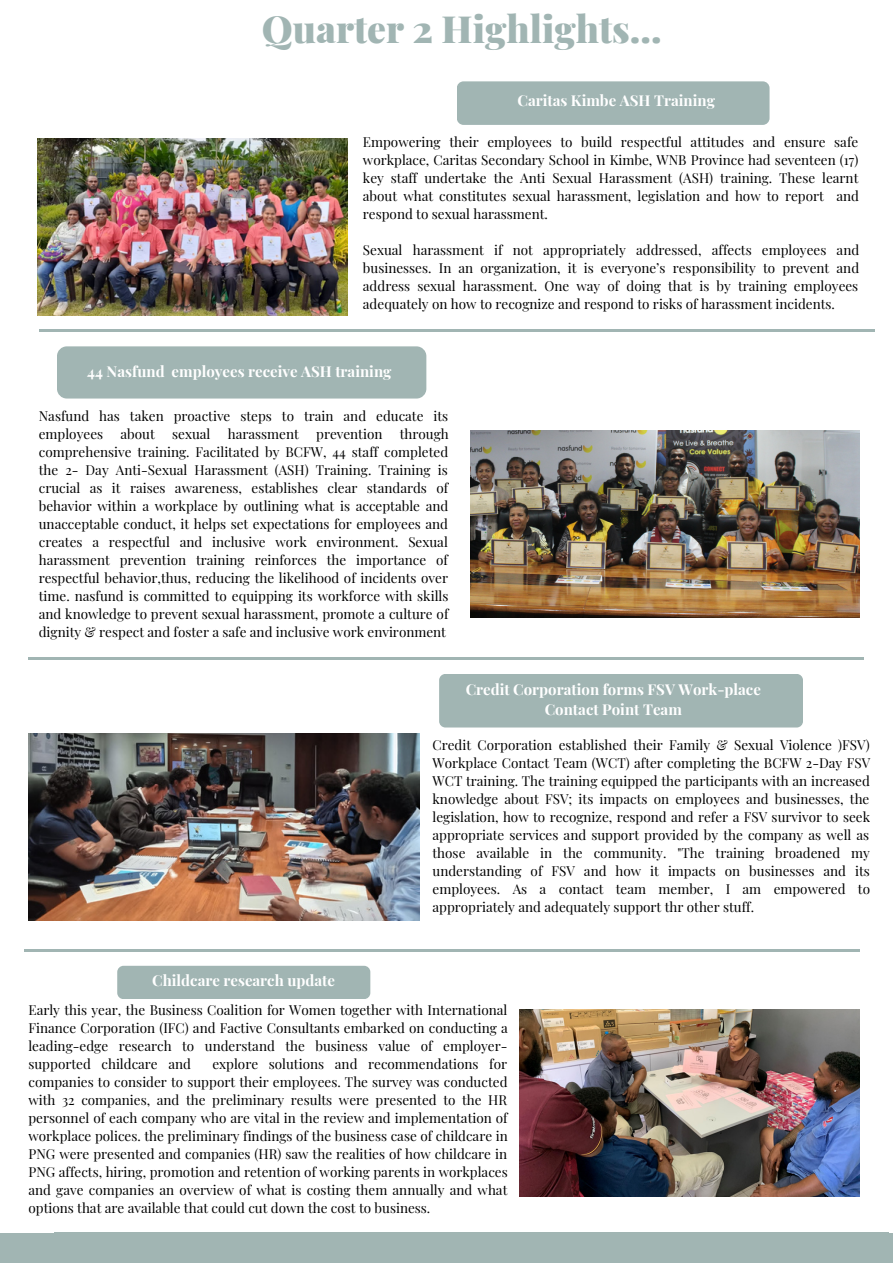
<style>
.page{position:relative;width:893px;height:1264px;background:#fff}
.page>*{position:absolute;margin:0;border:0;box-sizing:border-box;transform-origin:0 0}
.t1{font:900 37.5px "Playfair Display";color:#a1b5b3}
.t2{font:700 15px "Playfair Display";color:#fff}
.t3{font:13.5px/18px "Playfair Display";color:#000;text-align:justify}
</style>
<div class="page">
<div style="left:0;top:1233px;width:892px;height:29px;background:#a1b5b3"></div>
<hr style="left:54px;top:1232px;width:834px;height:1px;background:#a1b5b3">
<hr style="left:24px;top:949px;width:835px;height:3px;background:#a1b5b3">
<hr style="left:39px;top:330px;width:835px;height:2px;background:#a1b5b3">
<hr style="left:28px;top:657px;width:836px;height:2px;background:#a1b5b3">
<div style="left:57px;top:346px;width:369px;height:52px;background:#a1b5b3;border-radius:10px"></div>
<div style="left:439px;top:674px;width:364px;height:53px;background:#a1b5b3;border-radius:6px"></div>
<img style="left:37px;top:139px;width:310px;height:176px">
<div style="left:456px;top:81px;width:313px;height:44px;background:#a1b5b3;border-radius:7px"></div>
<div style="left:117px;top:965px;width:253px;height:34px;background:#a1b5b3;border-radius:6px"></div>
<img style="left:28px;top:733px;width:392px;height:187px">
<img style="left:520px;top:1009px;width:339px;height:187px">
<img style="left:470px;top:430px;width:389px;height:187px">
<p class="t1" style="left:262px;top:2px;width:401px">Quarter 2 Highlights...</p>
<p class="t2" style="left:517px;top:90px;width:199px">Caritas Kimbe ASH Training</p>
<p class="t3" style="left:363px;top:132px;width:497px">Empowering their employees to build respectful attitudes and ensure safe workplace, Caritas Secondary School in Kimbe, WNB Province had seventeen (17) key staff undertake the Anti Sexual Harassment (ASH) training. These learnt about what constitutes sexual harassment, legislation and how to report and respond to sexual harassment.</p>
<p class="t3" style="left:363px;top:240px;width:498px">Sexual harassment if not appropriately addressed, affects employees and businesses. In an organization, it is everyone’s responsibility to prevent and address sexual harassment. One way of doing that is by training employees adequately on how to recognize and respond to risks of harassment incidents.</p>
<p class="t2" style="left:87px;top:361px;width:306px">44 Nasfund employees receive ASH training</p>
<p class="t3" style="left:39px;top:406px;width:411px">Nasfund has taken proactive steps to train and educate its employees</p>
<p class="t3" style="left:120px;top:424px;width:36px">about</p>
<p class="t3" style="left:172px;top:424px;width:40px">sexual</p>
<p class="t3" style="left:228px;top:424px;width:73px">harassment</p>
<p class="t3" style="left:316px;top:424px;width:68px">prevention</p>
<p class="t3" style="left:39px;top:424px;width:411px;text-indent:361px">through comprehensive training. Facilitated by BCFW, 44 staff completed the 2- Day Anti-Sexual Harassment (ASH) Training. Training is crucial as it raises awareness, establishes clear standards of behavior within a workplace by outlining what is acceptable and unacceptable conduct, it helps set expectations for employees and creates a respectful and inclusive work environment. Sexual harassment prevention training reinforces the importance of respectful behavior,thus, reducing the likelihood of incidents over time. nasfund is committed to equipping its workforce with skills and knowledge to prevent sexual harassment, promote a culture of dignity &amp; respect and foster a safe and inclusive work environment</p>
<p class="t2" style="left:465px;top:679px;width:297px">Credit Corporation forms FSV Work-place</p>
<p class="t2" style="left:544px;top:699px;width:139px">Contact Point Team</p>
<p class="t2" style="left:152px;top:969px;width:184px">Childcare research update</p>
<p class="t3" style="left:432px;top:735px;width:439px">Credit Corporation established their Family &amp; Sexual Violence )FSV)<br>Workplace Contact Team (WCT) after completing the BCFW 2-Day FSV WCT training. The training equipped the participants with an increased knowledge about FSV; its impacts on employees and businesses, the legislation, how to recognize, respond and refer a FSV survivor to seek appropriate services and support provided by the company as well as those available in the community. "The training broadened my understanding of FSV and how it impacts on businesses and its employees. As a contact team member, I am empowered to appropriately and adequately support thr other stuff.</p>
<p class="t3" style="left:28px;top:1000px;width:481px">Early this year, the Business Coalition for Women together with International Finance Corporation (IFC) and Factive Consultants embarked on conducting a leading-edge research to understand the business value of employer&shy;supported childcare and</p>
<p class="t3" style="left:28px;top:1053px;width:481px;text-indent:184px">explore solutions and recommendations for companies to consider to support their employees. The survey was conducted with 32 companies, and the preliminary results were presented to the HR personnel of each company who are vital in the review and implementation of workplace polices. the preliminary findings of the business case of childcare in PNG were presented and companies (HR) saw the realities of how childcare in PNG affects, hiring, promotion and retention of working parents in workplaces and gave companies an overview of what is costing them annually and what options that are available that could cut down the cost to business.</p>
</div>
